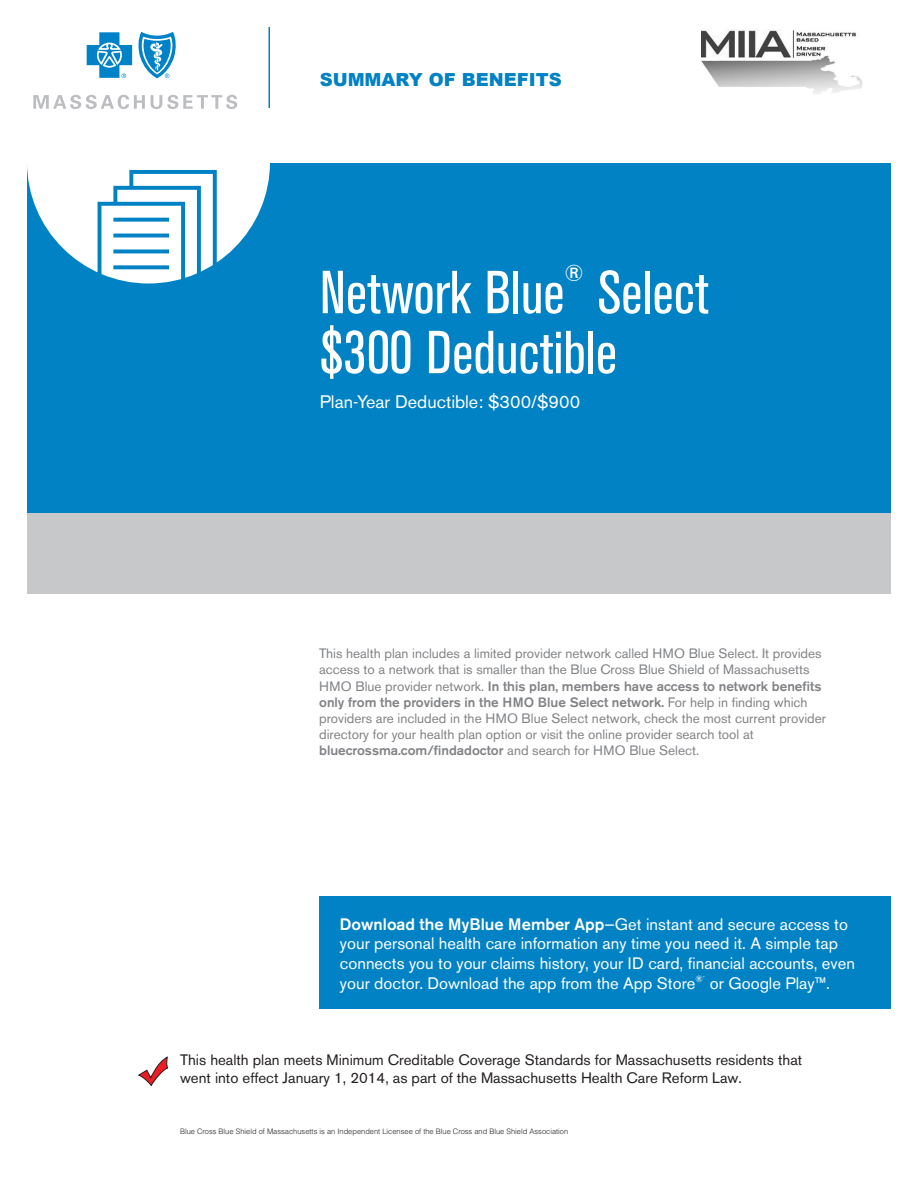
<style>
.page{position:relative;width:918px;height:1188px;background:#fff}
.page>*{position:absolute;margin:0;border:0;box-sizing:border-box;transform-origin:0 0}
.Plan_Name{font:condensed 60px/60px "Akzidenz Grotesk BE";color:#fff}
.Plan_Name-2{font:condensed 22.95px "Akzidenz Grotesk BE";color:#fff}
.Plan_Details_-_Cover{font:18px "Akzidenz Grotesk BE";color:#fff}
.t1{font:900 18px "Arial";color:#0082c5}
.t2{font:16.5px/19.8px "Akzidenz Grotesk BE";color:#fff}
.t3{font:15px/18px "Akzidenz Grotesk BE";color:#231f20}
.t4{font:13.5px/16.2px "Akzidenz Grotesk BE";color:#808285}
.t5{font:9px "Akzidenz Grotesk BE";color:#fff}
.t6{font:300 7.5px "Helvetica";color:#231f20}
.s1{font-weight:500}
</style>
<div class="page">
<div style="left:27px;top:164px;width:864px;height:430px;background:#c7c8ca"></div>
<div style="left:27px;top:164px;width:864px;height:349px;background:#0082c5"></div>
<svg style="left:27px;top:164px;width:243px;height:120px"></svg>
<hr style="left:268px;top:27px;width:2px;height:81px;background:#0082c5">
<svg style="left:33px;top:95px;width:112px;height:14px"></svg>
<svg style="left:151px;top:95px;width:86px;height:14px"></svg>
<svg style="left:87px;top:32px;width:45px;height:46px"></svg>
<svg style="left:138px;top:32px;width:38px;height:46px"></svg>
<svg style="left:138px;top:1057px;width:30px;height:29px"></svg>
<div style="left:320px;top:896px;width:571px;height:113px;background:#0082c5"></div>
<img style="left:701px;top:30px;width:162px;height:64px">
<p class="t1" style="left:320px;top:67px;width:244px">SUMMARY OF BENEFITS</p>
<p class="Plan_Name" style="left:320px;top:264px;width:246px">Network Blue</p>
<p class="Plan_Name-2" style="left:565px;top:261px;width:21px">®</p>
<p class="Plan_Name" style="left:320px;top:264px;width:391px;text-indent:278px">Select $300 Deductible</p>
<p class="Plan_Details_-_Cover" style="left:320px;top:391px;width:262px">Plan-Year Deductible: $300/$900</p>
<p class="t4" style="left:319px;top:645px;width:508px">This health plan includes a limited provider network called HMO Blue Select. It provides access to a network that is smaller than the Blue Cross Blue Shield of Massachusetts HMO Blue provider network. <span class="s1">In this plan, members have access to network benefits only from the providers in the HMO Blue Select network.</span> For help in finding which providers are included in the HMO Blue Select network, check the most current provider directory for your health plan option or visit the online provider search tool at <span class="s1">bluecrossma.com/findadoctor</span> and search for HMO Blue Select.</p>
<p class="t2" style="left:340px;top:914px;width:517px"><span class="s1">Download the MyBlue Member App</span>—Get instant and secure access to your personal health care information any time you need it. A simple tap connects you to your claims history, your ID card, financial accounts, even your doctor. Download the app from the App Store</p>
<p class="t5" style="left:695px;top:973px;width:11px">®´</p>
<p class="t2" style="left:710px;top:973px;width:121px">or Google Play™.</p>
<p class="t3" style="left:180px;top:1051px;width:624px">This health plan meets Minimum Creditable Coverage Standards for Massachusetts residents that went into effect January 1, 2014, as part of the Massachusetts Health Care Reform Law.</p>
<p class="t6" style="left:180px;top:1127px;width:390px">Blue Cross Blue Shield of Massachusetts is an Independent Licensee of the Blue Cross and Blue Shield Association</p>
</div>
